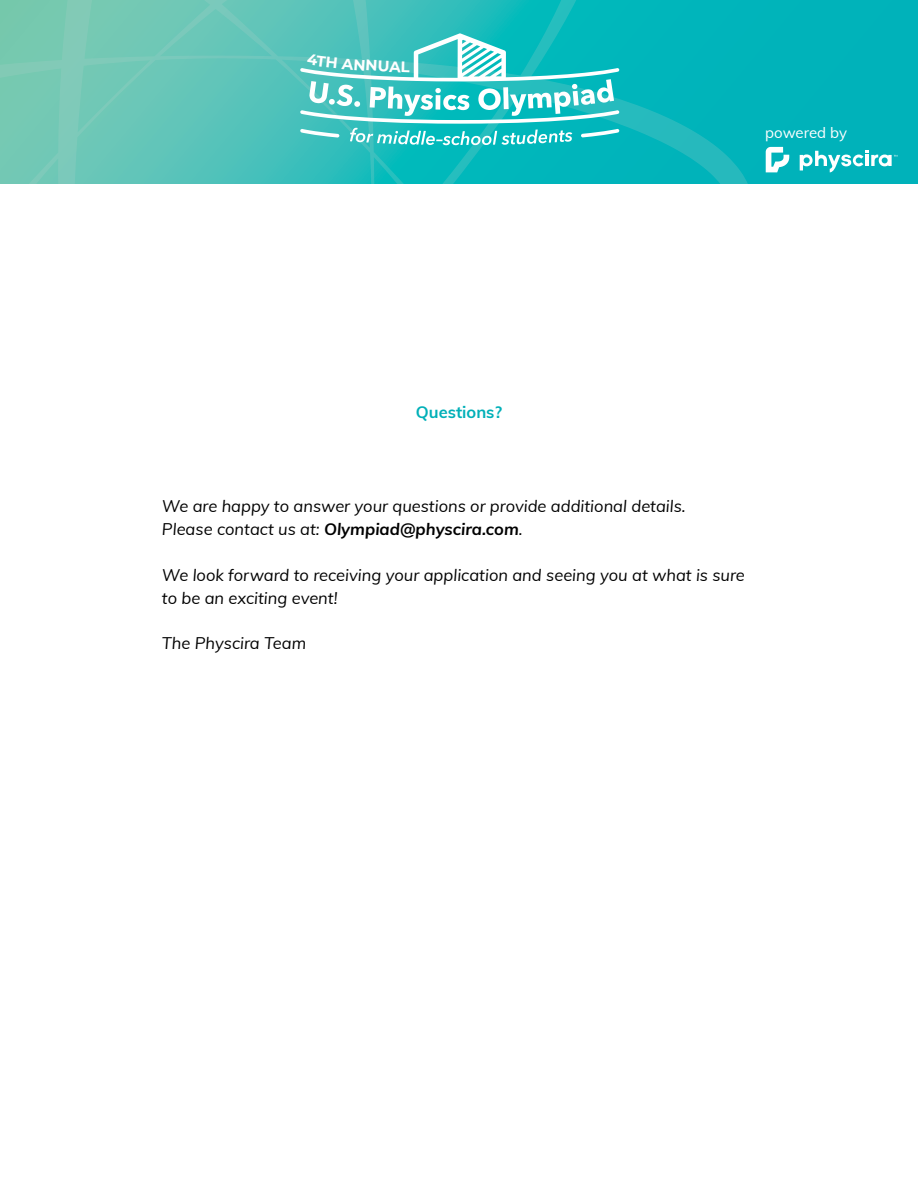
<style>
.page{position:relative;width:918px;height:1188px;background:#fff}
.page>*{position:absolute;margin:0;border:0;box-sizing:border-box;transform-origin:0 0}
.t1{font:italic 16.5px/22.8px "Muli";color:#000}
.t2{font:700 16.5px "Muli";color:#00b0b8}
.t3{font:15px "Muli";letter-spacing:-.005em;color:#fff}
.s1{font-weight:700}
</style>
<div class="page">
<div style="left:754px;top:0;width:164px;height:184px;background:#00b2ba"></div>
<svg style="left:0;top:0;width:754px;height:184px;background:#3ebfb8"></svg>
<svg style="left:766px;top:147px;width:23px;height:25px"></svg>
<svg style="left:800px;top:150px;width:97px;height:22px"></svg>
<svg style="left:300px;top:33px;width:319px;height:112px"></svg>
<p class="t3" style="left:765px;top:122px;width:83px">powered by</p>
<p class="t2" style="left:416px;top:400px;width:88px">Questions?</p>
<p class="t1" style="left:162px;top:494px;width:525px">We are happy to answer your questions or provide additional details.<br>Please contact us at: <span class="s1">Olympiad@physcira.com</span>.</p>
<p class="t1" style="left:162px;top:563px;width:584px">We look forward to receiving your application and seeing you at what is sure to be an exciting event!</p>
<p class="t1" style="left:162px;top:631px;width:146px">The Physcira Team</p>
</div>
